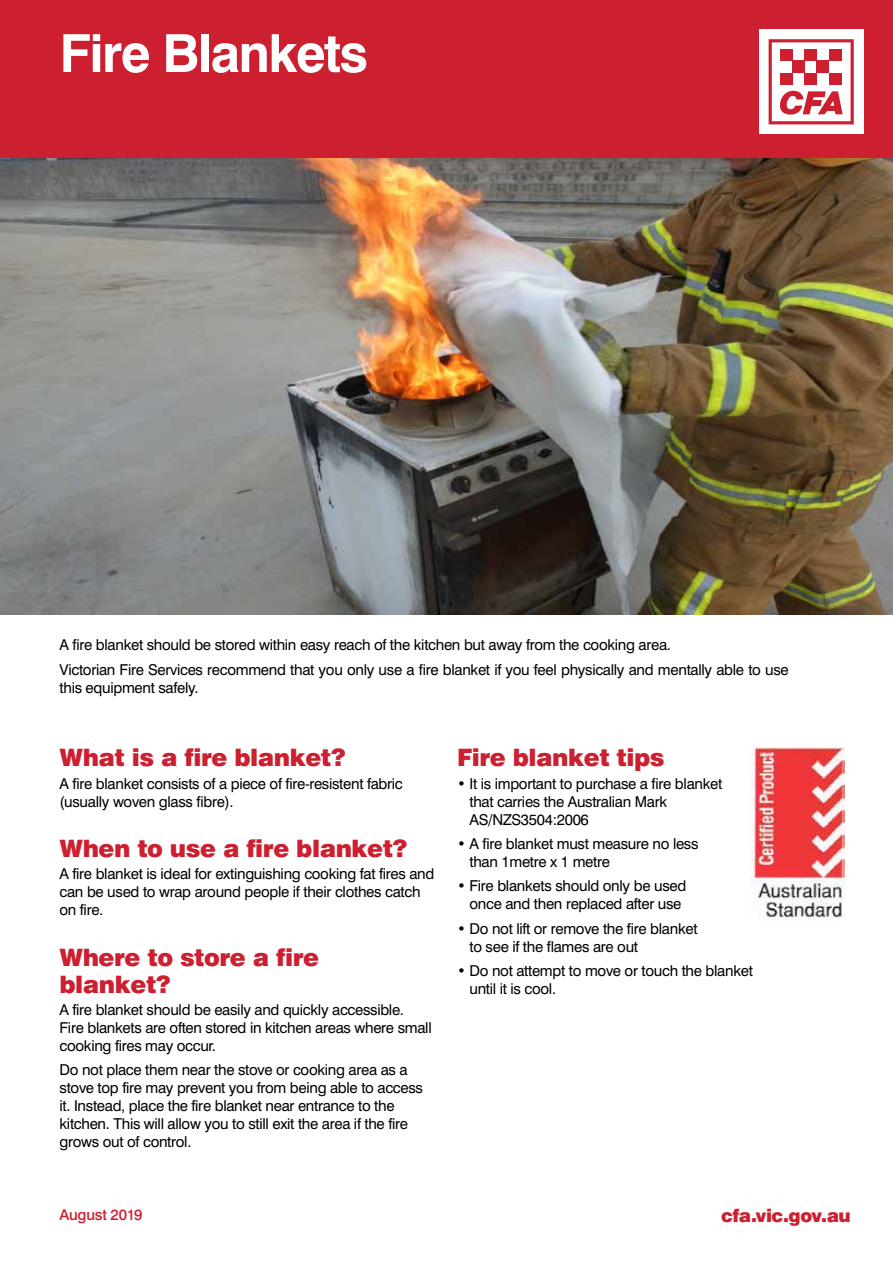
<style>
.page{position:relative;width:893px;height:1263px;background:#fff}
.page>*{position:absolute;margin:0;border:0;box-sizing:border-box;transform-origin:0 0}
.t1{font:700 52.5px "Swiss 721 BT";letter-spacing:-.03em;color:#fff}
.t2{font:900 24px/27px "Swiss 721 BT";letter-spacing:-.02em;color:#cc2030}
.t3{font:900 18px "Swiss 721 BT";letter-spacing:-.025em;color:#cc2030}
.t4{font:15px/18px "Swiss 721 BT";letter-spacing:-.02em;color:#000}
.t5{font:500 15px "Swiss 721 BT";letter-spacing:-.015em;color:#cc2030}
</style>
<div class="page">
<img style="left:0;top:157px;width:893px;height:457px">
<div style="left:0;top:0;width:893px;height:157px;background:#cc2030"></div>
<div style="left:759px;top:30px;width:104px;height:104px;background:#fff"></div>
<svg style="left:769px;top:39px;width:85px;height:85px"></svg>
<img style="left:749px;top:746px;width:95px;height:173px">
<h1 class="t1" style="left:60px;top:21px;width:310px">Fire Blankets</h1>
<p class="t4" style="left:60px;top:633px;width:731px;line-height:24.3px">A fire blanket should be stored within easy reach of the kitchen but away from the cooking area.<br>Victorian Fire Services recommend that you only use a fire blanket if you feel physically and mentally able to use</p>
<p class="t4" style="left:60px;top:678px;width:140px">this equipment safely.</p>
<h2 class="t2" style="left:60px;top:744px;width:288px">What is a fire blanket?</h2>
<p class="t4" style="left:60px;top:774px;width:345px">A fire blanket consists of a piece of fire-resistent fabric (usually woven glass fibre).</p>
<h2 class="t2" style="left:60px;top:835px;width:350px">When to use a fire blanket?</h2>
<p class="t4" style="left:60px;top:865px;width:376px">A fire blanket is ideal for extinguishing cooking fat fires and can be used to wrap around people if their clothes catch on fire.</p>
<h2 class="t2" style="left:60px;top:943px;width:261px">Where to store a fire blanket?</h2>
<p class="t4" style="left:60px;top:1000px;width:374px">A fire blanket should be easily and quickly accessible.<br>Fire blankets are often stored in kitchen areas where small cooking fires may occur.</p>
<p class="t4" style="left:60px;top:1061px;width:365px">Do not place them near the stove or cooking area as a stove top fire may prevent you from being able to access it. Instead, place the fire blanket near entrance to the kitchen. This will allow you to still exit the area if the fire grows out of control.</p>
<h2 class="t2" style="left:457px;top:744px;width:209px">Fire blanket tips</h2>
<p class="t4" style="left:469px;top:774px;width:254px;text-indent:-12px">• It is important to purchase a fire blanket that carries the Australian Mark<br>AS/NZS3504:2006</p>
<p class="t4" style="left:469px;top:834px;width:231px;text-indent:-12px">• A fire blanket must measure no less than 1metre x 1 metre</p>
<p class="t4" style="left:457px;top:877px;width:231px;text-align:center">• Fire blankets should only be used once and then replaced after use</p>
<p class="t4" style="left:469px;top:919px;width:230px;text-indent:-12px">• Do not lift or remove the fire blanket to see if the flames are out</p>
<p class="t4" style="left:469px;top:961px;width:285px;text-indent:-12px">• Do not attempt to move or touch the blanket until it is cool.</p>
<p class="t5" style="left:60px;top:1205px;width:84px">August 2019</p>
<p class="t3" style="left:721px;top:1205px;width:131px">cfa.vic.gov.au</p>
</div>
